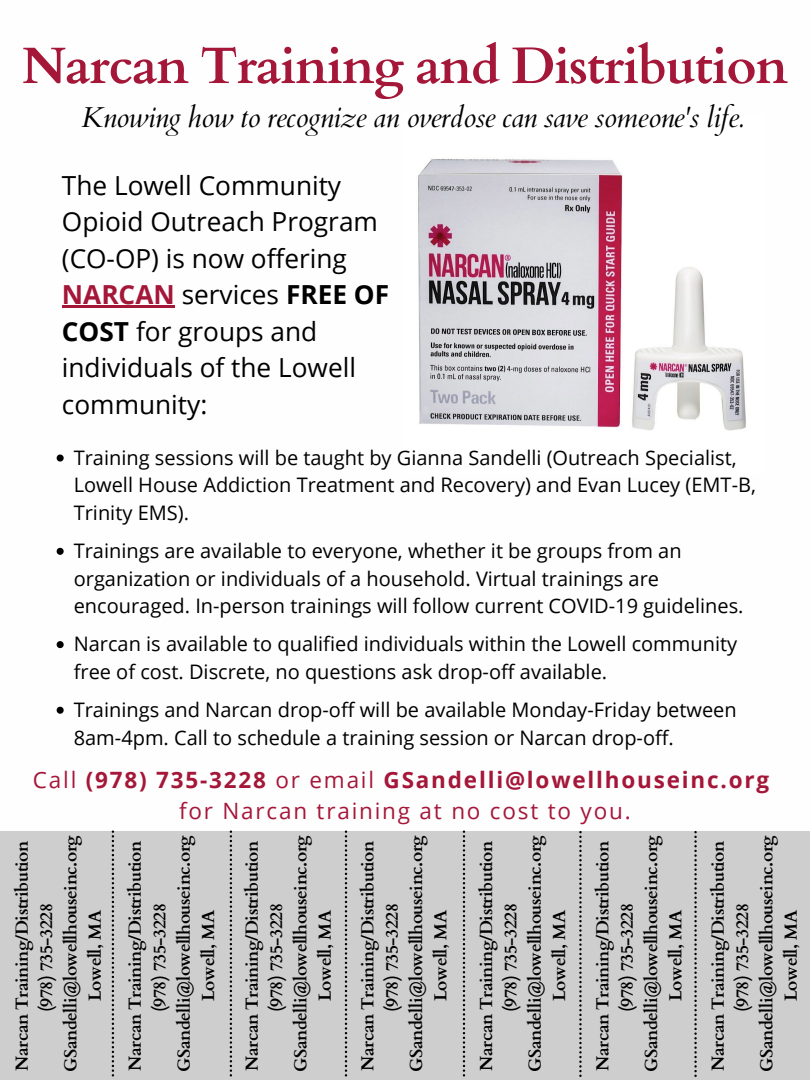
<style>
.page{position:relative;width:810px;height:1080px;background:#fff}
.page>*{position:absolute;margin:0;border:0;box-sizing:border-box;transform-origin:0 0}
.t1{font:700 51.25px "Cardo";letter-spacing:-.025em;color:#a51739}
.t2{font:italic 28.75px "Cardo";letter-spacing:-.025em;color:#000}
.t3{font:26.25px/36.6px "Open Sans";color:#000}
.t4{font:700 22.5px "Open Sans";letter-spacing:.08em;color:#a51739}
.t5{font:22.5px "Open Sans";letter-spacing:.08em;color:#a51739}
.t6{font:20px/27.6px "Open Sans";color:#000}
.t7{font:700 17.5px/24.4px "Cardo";letter-spacing:-.025em;color:#000;text-align:center}
.s1{font-weight:700;color:#a51739}
.s2{font-weight:700}
.s3{font-weight:400}
</style>
<div class="page">
<img style="left:418px;top:159px;width:328px;height:272px">
<div style="left:0;top:831px;width:809px;height:249px;background:#cecece"></div>
<hr style="left:62px;top:306px;width:113px;height:2px;background:#a51739">
<svg style="left:57px;top:455px;width:7px;height:7px"></svg>
<svg style="left:57px;top:548px;width:7px;height:7px"></svg>
<svg style="left:57px;top:641px;width:7px;height:7px"></svg>
<svg style="left:57px;top:707px;width:7px;height:7px"></svg>
<svg style="left:112px;top:831px;width:2px;height:245px"></svg>
<svg style="left:230px;top:831px;width:2px;height:245px"></svg>
<svg style="left:345px;top:831px;width:2px;height:245px"></svg>
<svg style="left:463px;top:831px;width:2px;height:245px"></svg>
<svg style="left:579px;top:831px;width:3px;height:246px"></svg>
<svg style="left:694px;top:831px;width:3px;height:246px"></svg>
<p class="t1" style="left:22px;top:32px;width:768px">Narcan Training and Distribution</p>
<p class="t2" style="left:82px;top:98px;width:663px">Knowing how to recognize an overdose can save someone's life.</p>
<p class="t3" style="left:62px;top:166px;width:329px">The Lowell Community<br>Opioid Outreach Program (CO-OP) is now offering<br><span class="s1">NARCAN</span> services <span class="s2">FREE OF<br>COST</span> for groups and individuals of the Lowell community:</p>
<p class="t6" style="left:74px;top:443px;width:684px">Training sessions will be taught by Gianna Sandelli (Outreach Specialist,<br>Lowell House Addiction Treatment and Recovery) and Evan Lucey (EMT-B,<br>Trinity EMS).</p>
<p class="t6" style="left:74px;top:537px;width:671px">Trainings are available to everyone, whether it be groups from an organization or individuals of a household. Virtual trainings are encouraged. In-person trainings will follow current COVID-19 guidelines.</p>
<p class="t6" style="left:74px;top:630px;width:665px">Narcan is available to qualified individuals within the Lowell community free of cost. Discrete, no questions ask drop-off available.</p>
<p class="t6" style="left:74px;top:695px;width:665px">Trainings and Narcan drop-off will be available Monday-Friday between<br>8am-4pm. Call to schedule a training session or Narcan drop-off.</p>
<p class="t4" style="left:33px;top:764px;width:738px"><span class="s3">Call</span> (978) 735-3228 <span class="s3">or email</span> GSandelli@lowellhouseinc.org</p>
<p class="t5" style="left:179px;top:795px;width:453px">for Narcan training at no cost to you.</p>
<p class="t7" style="left:10px;top:1071px;width:232px;rotate:-90deg">Narcan Training/Distribution</p>
<p class="t7" style="left:34px;top:1072px;width:239px;rotate:-90deg">(978) 735-3228<br>GSandelli@lowellhouseinc.org</p>
<p class="t7" style="left:83px;top:1001px;width:92px;rotate:-90deg">Lowell, MA</p>
<p class="t7" style="left:123px;top:1071px;width:232px;rotate:-90deg">Narcan Training/Distribution</p>
<p class="t7" style="left:148px;top:1072px;width:239px;rotate:-90deg">(978) 735-3228<br>GSandelli@lowellhouseinc.org</p>
<p class="t7" style="left:196px;top:1001px;width:92px;rotate:-90deg">Lowell, MA</p>
<p class="t7" style="left:240px;top:1071px;width:232px;rotate:-90deg">Narcan Training/Distribution</p>
<p class="t7" style="left:264px;top:1072px;width:239px;rotate:-90deg">(978) 735-3228<br>GSandelli@lowellhouseinc.org</p>
<p class="t7" style="left:313px;top:1001px;width:92px;rotate:-90deg">Lowell, MA</p>
<p class="t7" style="left:356px;top:1071px;width:232px;rotate:-90deg">Narcan Training/Distribution</p>
<p class="t7" style="left:380px;top:1072px;width:239px;rotate:-90deg">(978) 735-3228<br>GSandelli@lowellhouseinc.org</p>
<p class="t7" style="left:429px;top:1001px;width:92px;rotate:-90deg">Lowell, MA</p>
<p class="t7" style="left:474px;top:1071px;width:232px;rotate:-90deg">Narcan Training/Distribution</p>
<p class="t7" style="left:499px;top:1072px;width:239px;rotate:-90deg">(978) 735-3228<br>GSandelli@lowellhouseinc.org</p>
<p class="t7" style="left:547px;top:1001px;width:92px;rotate:-90deg">Lowell, MA</p>
<p class="t7" style="left:591px;top:1071px;width:232px;rotate:-90deg">Narcan Training/Distribution</p>
<p class="t7" style="left:615px;top:1072px;width:239px;rotate:-90deg">(978) 735-3228<br>GSandelli@lowellhouseinc.org</p>
<p class="t7" style="left:664px;top:1001px;width:92px;rotate:-90deg">Lowell, MA</p>
<p class="t7" style="left:706px;top:1071px;width:232px;rotate:-90deg">Narcan Training/Distribution</p>
<p class="t7" style="left:730px;top:1072px;width:239px;rotate:-90deg">(978) 735-3228<br>GSandelli@lowellhouseinc.org</p>
<p class="t7" style="left:779px;top:1001px;width:92px;rotate:-90deg">Lowell, MA</p>
</div>
